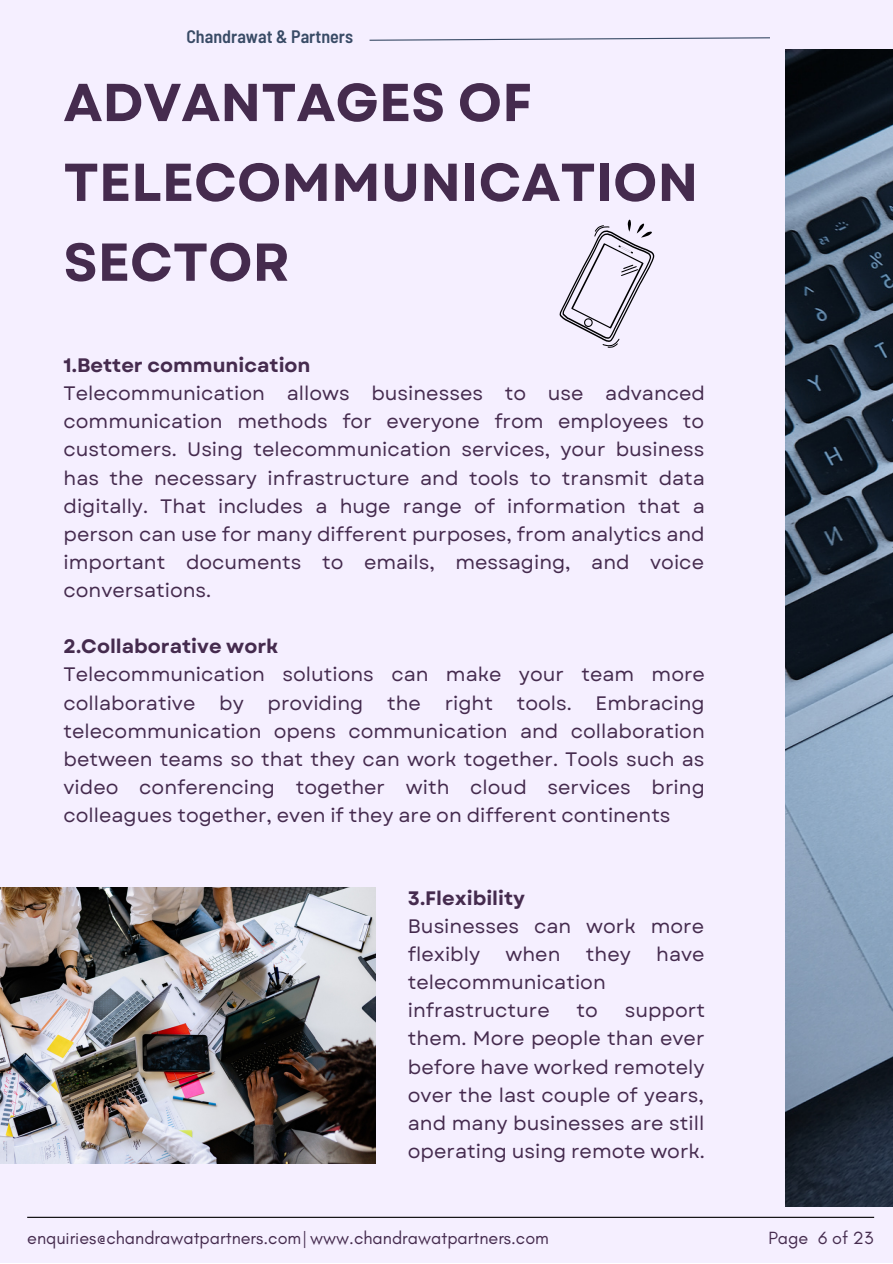
<style>
.page{position:relative;width:893px;height:1264px;background:#fff}
.page>*{position:absolute;margin:0;border:0;box-sizing:border-box;transform-origin:0 0}
.t1{font:700 53.25px/79.8px "Garet";color:#452b4e}
.t2{font:19.5px/28px "Garet";color:#452b4e;text-align:justify}
.t3{font:700 19.5px "Garet";color:#452b4e}
.t4{font:18px "Glacial Indifference";color:#452b4e}
.t5{font:600 semi-condensed 18px "Barlow";color:#394b66}
</style>
<div class="page">
<div style="left:0;top:0;width:892px;height:1262px;background:#f5efff"></div>
<img style="left:785px;top:49px;width:107px;height:1157px">
<svg style="left:559px;top:219px;width:96px;height:129px"></svg>
<img style="left:0;top:887px;width:375px;height:276px">
<svg style="left:369px;top:37px;width:401px;height:4px"></svg>
<hr style="left:27px;top:1216px;width:847px;height:1px;background:#000">
<p class="t5" style="left:186px;top:25px;width:168px">Chandrawat &amp; Partners</p>
<p class="t1" style="left:63px;top:63px;width:636px">ADVANTAGES OF<br>TELECOMMUNICATION<br>SECTOR</p>
<p class="t3" style="left:63px;top:351px;width:248px">1.Better communication</p>
<p class="t2" style="left:63px;top:379px;width:643px">Telecommunication allows businesses to use advanced communication methods for everyone from employees to customers. Using telecommunication services, your business has the necessary infrastructure and tools to transmit data digitally. That includes a huge range of information that a person can use for many different purposes, from analytics and important documents to emails, messaging, and voice conversations.</p>
<p class="t3" style="left:63px;top:632px;width:216px">2.Collaborative work</p>
<p class="t2" style="left:63px;top:660px;width:643px">Telecommunication solutions can make your team more collaborative by providing the right tools. Embracing telecommunication opens communication and collaboration between teams so that they can work together. Tools such as video conferencing together with cloud services bring colleagues together, even if they are on different continents</p>
<p class="t3" style="left:408px;top:884px;width:119px">3.Flexibility</p>
<p class="t2" style="left:408px;top:912px;width:298px">Businesses can work more flexibly</p>
<p class="t2" style="left:505px;top:940px;width:56px">when</p>
<p class="t2" style="left:586px;top:940px;width:46px">they</p>
<p class="t2" style="left:656px;top:940px;width:50px">have</p>
<p class="t2" style="left:408px;top:968px;width:199px">telecommunication infrastructure</p>
<p class="t2" style="left:408px;top:996px;width:298px;text-indent:217px">support them. More people than ever before have worked remotely over the last couple of years, and many businesses are still operating using remote work.</p>
<p class="t2" style="left:576px;top:996px;width:23px">to</p>
<p class="t4" style="left:27px;top:1226px;width:523px">enquiries@chandrawatpartners.com| www.chandrawatpartners.com</p>
<p class="t4" style="left:768px;top:1226px;width:106px">Page 6 of 23</p>
</div>
